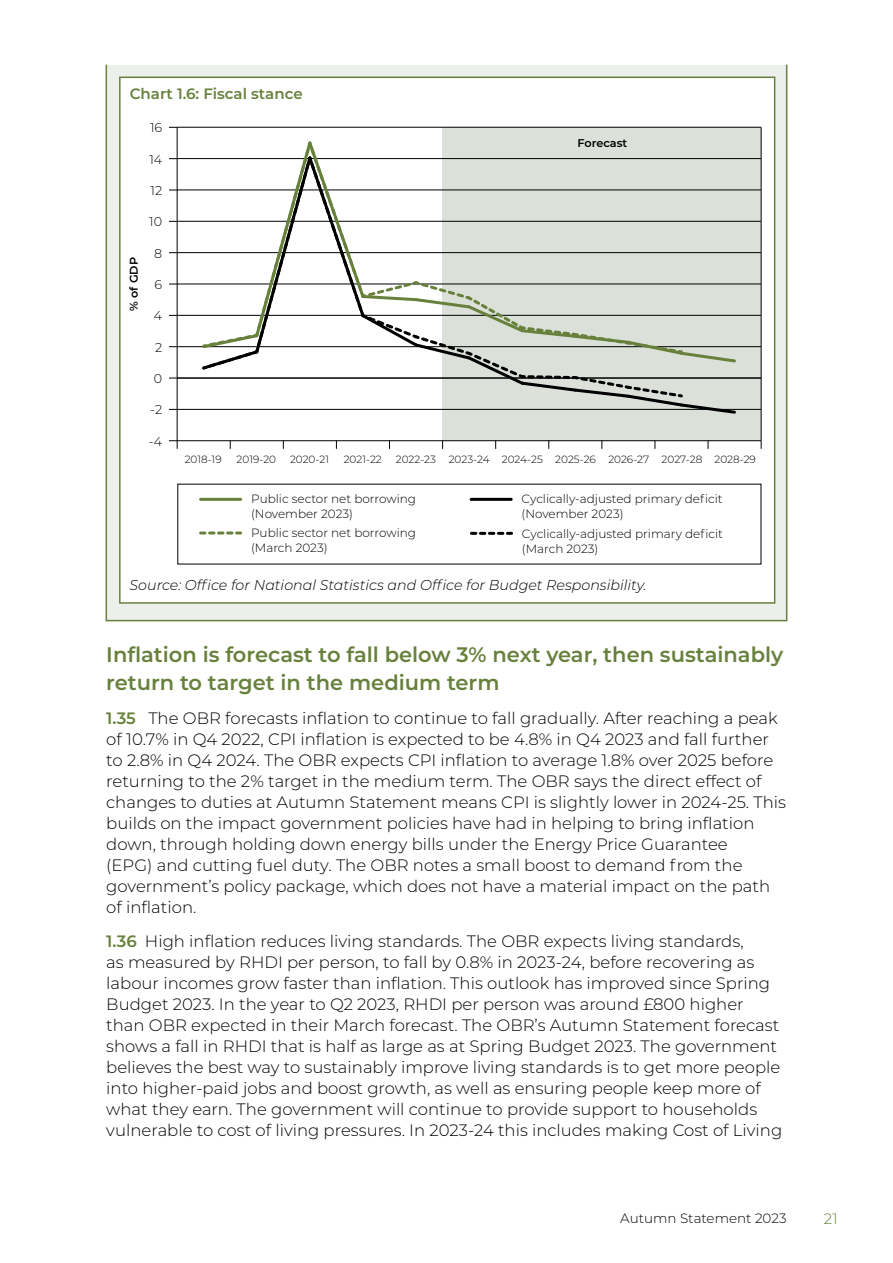
<style>
.page{position:relative;width:893px;height:1263px;background:#fff}
.page>*{position:absolute;margin:0;border:0;box-sizing:border-box;transform-origin:0 0}
.Heading_3{font:600 21px/28.5px "Montserrat";color:#67813c}
.Body_Text_Numbered{font:300 16.5px/21px "Montserrat";color:#000}
.t1{font:600 15px "Montserrat";color:#67813c}
.t2{font:300 15px "Montserrat";color:#67813c}
.t3{font:italic 300 14.25px "Montserrat";color:#000}
.t4{font:300 13.5px "Montserrat";color:#000}
.t5{font:300 12.75px "Montserrat";color:#000}
.t6{font:300 12px/15px "Montserrat";color:#000}
.t7{font:600 11.25px "Montserrat";color:#000}
.t8{font:300 10.5px "Montserrat";color:#000}
.s1{font-weight:600;color:#67813c}
</style>
<div class="page">
<div style="left:106px;top:65px;width:681px;height:556px;background:#ecefec"></div>
<div style="left:120px;top:77px;width:655px;height:526px;background:#fff"></div>
<div style="left:443px;top:127px;width:318px;height:314px;background:#dbe0d9"></div>
<hr style="left:201px;top:498px;width:40px;height:3px;background:#67813c">
<hr style="left:471px;top:498px;width:40px;height:3px;background:#000">
<svg style="left:471px;top:532px;width:41px;height:3px"></svg>
<svg style="left:201px;top:531px;width:40px;height:3px"></svg>
<hr style="left:177px;top:127px;width:1px;height:314px;background:#000">
<hr style="left:177px;top:440px;width:584px;height:1px;background:#000">
<hr style="left:177px;top:409px;width:584px;height:1px;background:#000">
<hr style="left:177px;top:378px;width:584px;height:1px;background:#000">
<hr style="left:177px;top:346px;width:584px;height:1px;background:#000">
<hr style="left:177px;top:315px;width:584px;height:1px;background:#000">
<hr style="left:177px;top:284px;width:584px;height:1px;background:#000">
<hr style="left:177px;top:252px;width:584px;height:1px;background:#000">
<hr style="left:177px;top:221px;width:584px;height:1px;background:#000">
<hr style="left:177px;top:190px;width:584px;height:1px;background:#000">
<hr style="left:177px;top:158px;width:584px;height:1px;background:#000">
<hr style="left:177px;top:127px;width:584px;height:1px;background:#000">
<svg style="left:200px;top:139px;width:538px;height:277px"></svg>
<hr style="left:761px;top:127px;width:1px;height:314px;background:#000">
<svg style="left:169px;top:440px;width:9px;height:9px"></svg>
<div style="left:119px;top:77px;width:656px;height:527px;border:2px solid #67813c"></div>
<p class="t1" style="left:130px;top:83px;width:174px">Chart 1.6: Fiscal stance</p>
<p class="t7" style="left:126px;top:311px;width:55px;rotate:-90deg">% of GDP</p>
<p class="t5" style="left:150px;top:119px;width:14px">16</p>
<p class="t5" style="left:149px;top:150px;width:14px">14</p>
<p class="t5" style="left:151px;top:182px;width:13px">12</p>
<p class="t5" style="left:149px;top:213px;width:14px">10</p>
<p class="t5" style="left:154px;top:244px;width:10px">8</p>
<p class="t5" style="left:155px;top:276px;width:9px">6</p>
<p class="t5" style="left:154px;top:307px;width:10px">4</p>
<p class="t5" style="left:155px;top:338px;width:9px">2</p>
<p class="t5" style="left:154px;top:370px;width:10px">0</p>
<p class="t5" style="left:150px;top:401px;width:13px">-2</p>
<p class="t5" style="left:149px;top:432px;width:15px">-4</p>
<p class="t7" style="left:578px;top:135px;width:51px">Forecast</p>
<p class="t8" style="left:185px;top:452px;width:38px">2018-19</p>
<p class="t8" style="left:237px;top:452px;width:41px">2019-20</p>
<p class="t8" style="left:290px;top:452px;width:41px">2020-21</p>
<p class="t8" style="left:344px;top:452px;width:40px">2021-22</p>
<p class="t8" style="left:396px;top:452px;width:361px">2022-23 2023-24 2024-25 2025-26 2026-27 2027-28 2028-29</p>
<p class="t6" style="left:251px;top:491px;width:166px">Public sector net borrowing (November 2023)</p>
<p class="t6" style="left:522px;top:491px;width:203px">Cyclically-adjusted primary deficit (November 2023)</p>
<p class="t6" style="left:522px;top:525px;width:203px">Cyclically-adjusted primary deficit (March 2023)</p>
<p class="t6" style="left:251px;top:525px;width:166px">Public sector net borrowing (March 2023)</p>
<p class="t3" style="left:130px;top:575px;width:518px">Source: Office for National Statistics and Office for Budget Responsibility.</p>
<h3 class="Heading_3" style="left:106px;top:639px;width:678px">Inflation is forecast to fall below 3% next year, then sustainably return to target in the medium term</h3>
<p class="Body_Text_Numbered" style="left:106px;top:707px;width:681px"><span class="s1">1.35</span> The OBR forecasts inflation to continue to fall gradually. After reaching a peak of 10.7% in Q4 2022, CPI inflation is expected to be 4.8% in Q4 2023 and fall further to 2.8% in Q4 2024. The OBR expects CPI inflation to average 1.8% over 2025 before returning to the 2% target in the medium term. The OBR says the direct effect of changes to duties at Autumn Statement means CPI is slightly lower in 2024‑25. This builds on the impact government policies have had in helping to bring inflation down, through holding down energy bills under the Energy Price Guarantee<br>(EPG) and cutting fuel duty. The OBR notes a small boost to demand from the government’s policy package, which does not have a material impact on the path of inflation.</p>
<p class="Body_Text_Numbered" style="left:106px;top:930px;width:677px"><span class="s1">1.36</span> High inflation reduces living standards. The OBR expects living standards,<br>as measured by RHDI per person, to fall by 0.8% in 2023-24, before recovering as labour incomes grow faster than inflation. This outlook has improved since Spring Budget 2023. In the year to Q2 2023, RHDI per person was around £800 higher than OBR expected in their March forecast. The OBR’s Autumn Statement forecast shows a fall in RHDI that is half as large as at Spring Budget 2023. The government believes the best way to sustainably improve living standards is to get more people into higher-paid jobs and boost growth, as well as ensuring people keep more of what they earn. The government will continue to provide support to households vulnerable to cost of living pressures. In 2023-24 this includes making Cost of Living</p>
<p class="t4" style="left:620px;top:1209px;width:168px">Autumn Statement 2023</p>
<p class="t2" style="left:824px;top:1208px;width:15px">21</p>
</div>
